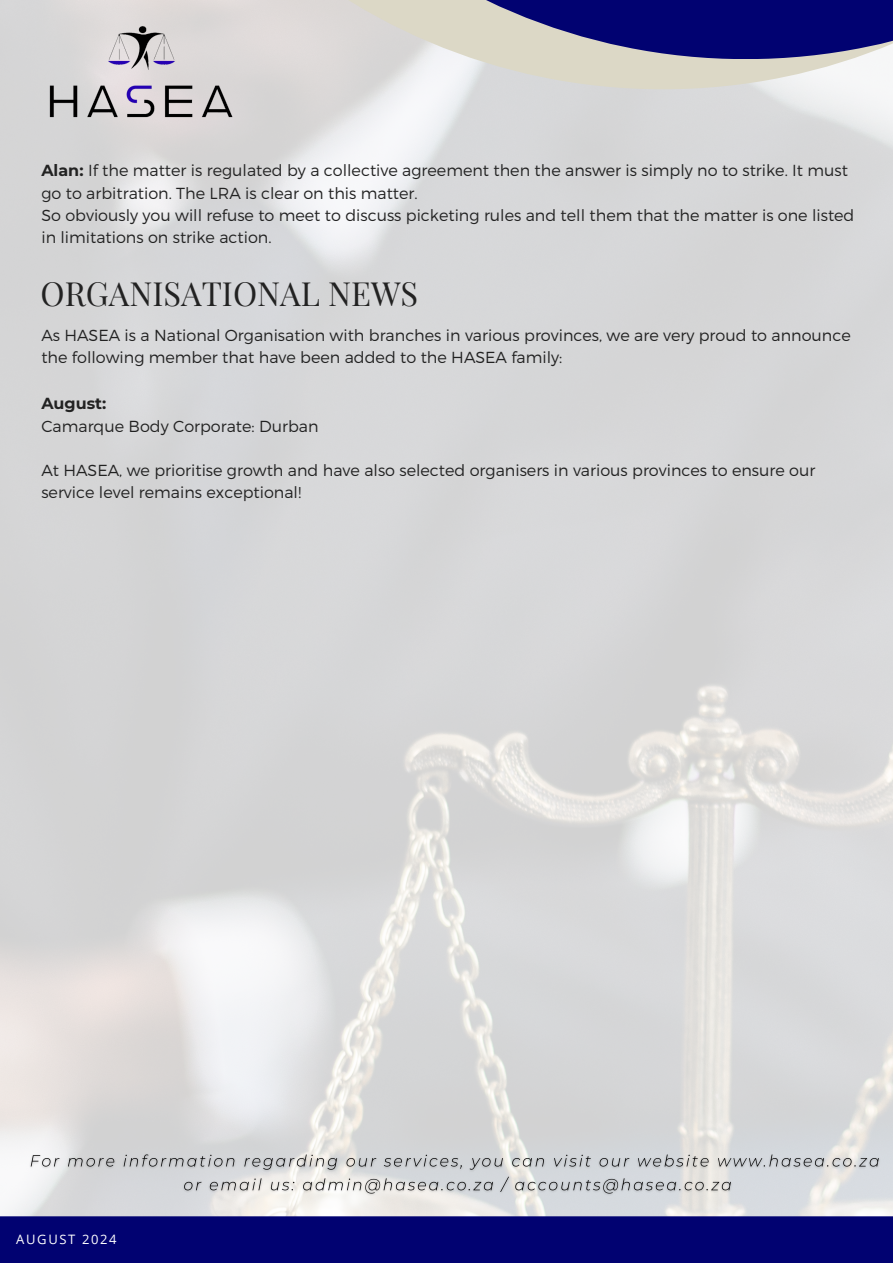
<style>
.page{position:relative;width:893px;height:1263px;background:#fff}
.page>*{position:absolute;margin:0;border:0;box-sizing:border-box;transform-origin:0 0}
.t1{font:32.62px "Playfair Display";color:#222}
.t2{font:300 15.98px/21.9px "Montserrat";color:#222}
.t3{font:12.98px "Open Sans";letter-spacing:.125em;color:#fff}
.s1{font-weight:700}
</style>
<div class="page">
<svg style="left:64px;top:0;width:829px;height:89px"></svg>
<svg style="left:147px;top:0;width:746px;height:59px"></svg>
<div style="left:0;top:1216px;width:893px;height:47px;background:#010271"></div>
<img style="left:47px;top:25px;width:186px;height:100px">
<img style="left:26px;top:1151px;width:861px;height:47px">
<h2 class="t2" style="left:41px;top:157px;width:808px;line-height:23.6px"><span class="s1">Alan:</span> If the matter is regulated by a collective agreement then the answer is simply no to strike. It must go to arbitration. The LRA is clear on this matter.</h2>
<h2 class="t2" style="left:41px;top:204px;width:814px">So obviously you will refuse to meet to discuss picketing rules and tell them that the matter is one listed in limitations on strike action.</h2>
<h2 class="t1" style="left:41px;top:271px;width:379px">ORGANISATIONAL NEWS</h2>
<h1 class="t2" style="left:41px;top:324px;width:811px">As HASEA is a National Organisation with branches in various provinces, we are very proud to announce the following member that have been added to the HASEA family:</h1>
<h2 class="t2" style="left:41px;top:390px;width:278px;line-height:23.6px"><span class="s1">August:<br></span>Camarque Body Corporate: Durban</h2>
<p class="t2" style="left:41px;top:459px;width:775px">At HASEA, we prioritise growth and have also selected organisers in various provinces to ensure our service level remains exceptional!</p>
<p class="t3" style="left:16px;top:1230px;width:102px">AUGUST 2024</p>
</div>
